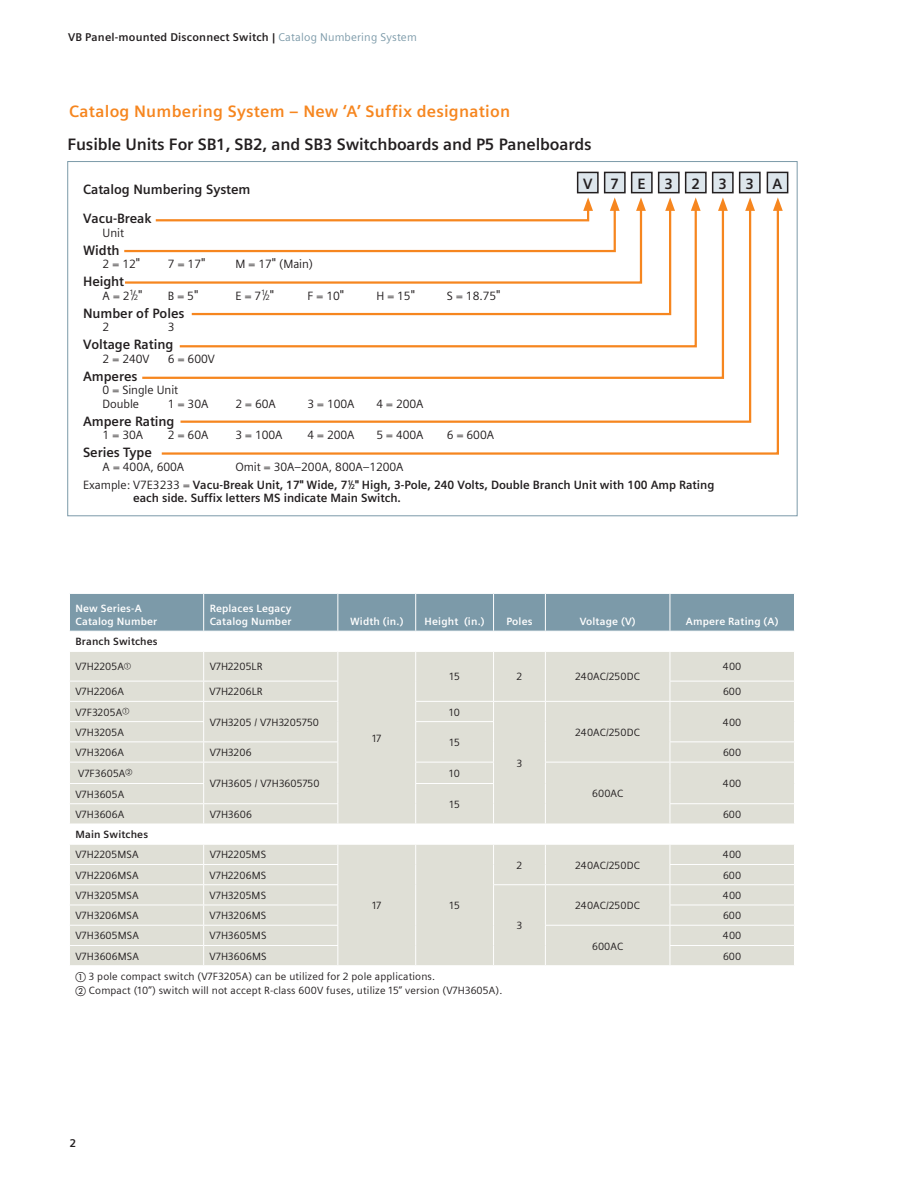
<style>
.page{position:relative;width:918px;height:1188px;background:#fff}
.page>*{position:absolute;margin:0;border:0;box-sizing:border-box;transform-origin:0 0}
.t1{font:700 16.5px "Siemens Sans";letter-spacing:-.01em;color:#231f20}
.t2{font:700 16.5px "Siemens Sans";letter-spacing:.015em;color:#f6861f}
.t3{font:700 15px "Siemens Sans";color:#231f20}
.t4{font:700 13.5px "Siemens Sans";letter-spacing:-.005em;color:#231f20}
.t5{font:700 12px/18px "Siemens Sans";letter-spacing:-.005em;color:#231f20}
.t6{font:12px/13.5px "Siemens Sans";letter-spacing:-.005em;color:#231f20}
.t7{font:700 11.25px "Siemens Sans";letter-spacing:.015em;color:#231f20}
.t8{font:10.5px/13.6px "Siemens Sans";letter-spacing:.015em;color:#231f20}
.t9{font:700 10.5px/13.6px "Siemens Sans";letter-spacing:.015em;color:#fff}
.t10{font:700 10.5px "Siemens Sans";letter-spacing:.015em;color:#231f20}
.s1{font-weight:400;color:#7c9aa9}
.s2{font-size:13.5px}
.s3{font-size:7.65px}
.s4{font-weight:400}
.s5{font-size:6.9px}
.s6{font-family:"European Pi One"}
</style>
<div class="page">
<svg style="left:69px;top:593px;width:726px;height:372px;background:#dadcd7"></svg>
<div style="left:578px;top:172px;width:20px;height:21px;background:#dde6ec"></div>
<div style="left:577px;top:172px;width:22px;height:21px;border:2px solid #231f20"></div>
<div style="left:605px;top:172px;width:20px;height:21px;background:#dde6ec"></div>
<div style="left:604px;top:172px;width:22px;height:21px;border:2px solid #231f20"></div>
<div style="left:632px;top:172px;width:20px;height:21px;background:#dde6ec"></div>
<div style="left:631px;top:172px;width:22px;height:21px;border:2px solid #231f20"></div>
<div style="left:659px;top:172px;width:20px;height:21px;background:#dde6ec"></div>
<div style="left:658px;top:172px;width:22px;height:21px;border:2px solid #231f20"></div>
<div style="left:686px;top:172px;width:20px;height:21px;background:#dde6ec"></div>
<div style="left:685px;top:172px;width:22px;height:21px;border:2px solid #231f20"></div>
<div style="left:713px;top:172px;width:20px;height:21px;background:#dde6ec"></div>
<div style="left:712px;top:172px;width:22px;height:21px;border:2px solid #231f20"></div>
<div style="left:740px;top:172px;width:20px;height:21px;background:#dde6ec"></div>
<div style="left:739px;top:172px;width:22px;height:21px;border:2px solid #231f20"></div>
<div style="left:767px;top:172px;width:21px;height:21px;background:#dde6ec"></div>
<div style="left:767px;top:172px;width:21px;height:21px;border:2px solid #231f20"></div>
<svg style="left:747px;top:197px;width:6px;height:7px"></svg>
<svg style="left:161px;top:204px;width:618px;height:251px"></svg>
<svg style="left:773px;top:197px;width:10px;height:14px"></svg>
<svg style="left:142px;top:204px;width:583px;height:176px"></svg>
<svg style="left:718px;top:197px;width:10px;height:14px"></svg>
<svg style="left:178px;top:204px;width:520px;height:145px"></svg>
<svg style="left:691px;top:197px;width:10px;height:14px"></svg>
<svg style="left:190px;top:204px;width:482px;height:112px"></svg>
<svg style="left:665px;top:197px;width:10px;height:14px"></svg>
<svg style="left:124px;top:197px;width:522px;height:88px"></svg>
<p class="t7" style="left:68px;top:31px;width:350px">VB Panel-mounted Disconnect Switch | <span class="s1">Catalog Numbering System</span></p>
<h1 class="t2" style="left:69px;top:102px;width:443px">Catalog Numbering System – New ‘A’ Suffix designation</h1>
<h1 class="t1" style="left:67px;top:135px;width:526px">Fusible Units For SB1, SB2, and SB3 Switchboards and P5 Panelboards</h1>
<p class="t4" style="left:83px;top:182px;width:169px">Catalog Numbering System</p>
<h2 class="t3" style="left:583px;top:175px;width:201px">V7E3233A</h2>
<p class="t4" style="left:83px;top:211px;width:70px">Vacu-Break</p>
<p class="t6" style="left:103px;top:226px;width:23px">Unit</p>
<p class="t4" style="left:83px;top:243px;width:38px">Width</p>
<p class="t6" style="left:103px;top:258px;width:39px">2 = 12<span class="s2">"</span></p>
<p class="t6" style="left:168px;top:258px;width:39px">7 = 17<span class="s2">"</span></p>
<p class="t6" style="left:235px;top:258px;width:79px">M = 17<span class="s2">"</span> (Main)</p>
<p class="t4" style="left:83px;top:274px;width:43px">Height</p>
<p class="t6" style="left:103px;top:289px;width:41px">A = 2<sup>1</sup><span class="s2">⁄</span><span class="s3">2</span><span class="s2">"</span></p>
<p class="t6" style="left:168px;top:289px;width:32px">B = 5<span class="s2">"</span></p>
<p class="t6" style="left:235px;top:289px;width:40px">E = 7<sup>1</sup><span class="s2">⁄</span><span class="s3">2</span><span class="s2">"</span></p>
<p class="t6" style="left:307px;top:289px;width:38px">F = 10<span class="s2">"</span></p>
<p class="t6" style="left:376px;top:289px;width:40px">H = 15<span class="s2">"</span></p>
<p class="t6" style="left:447px;top:289px;width:55px">S = 18.75<span class="s2">"</span></p>
<p class="t4" style="left:83px;top:306px;width:103px">Number of Poles</p>
<p class="t6" style="left:103px;top:321px;width:8px">2</p>
<p class="t6" style="left:168px;top:321px;width:8px">3</p>
<p class="t4" style="left:83px;top:337px;width:92px">Voltage Rating</p>
<p class="t6" style="left:103px;top:352px;width:48px">2 = 240V</p>
<p class="t6" style="left:168px;top:352px;width:48px">6 = 600V</p>
<p class="t4" style="left:83px;top:369px;width:56px">Amperes</p>
<p class="t6" style="left:103px;top:384px;width:77px">0 = Single Unit<br>Double</p>
<p class="t6" style="left:168px;top:397px;width:42px">1 = 30A</p>
<p class="t6" style="left:235px;top:397px;width:42px">2 = 60A</p>
<p class="t6" style="left:307px;top:397px;width:49px">3 = 100A</p>
<p class="t6" style="left:376px;top:397px;width:49px">4 = 200A</p>
<p class="t4" style="left:83px;top:414px;width:93px">Ampere Rating</p>
<p class="t6" style="left:103px;top:429px;width:42px">1 = 30A</p>
<p class="t6" style="left:168px;top:429px;width:42px">2 = 60A</p>
<p class="t6" style="left:235px;top:429px;width:49px">3 = 100A</p>
<p class="t6" style="left:307px;top:429px;width:49px">4 = 200A</p>
<p class="t6" style="left:376px;top:429px;width:49px">5 = 400A</p>
<p class="t6" style="left:447px;top:429px;width:49px">6 = 600A</p>
<p class="t4" style="left:83px;top:445px;width:70px">Series Type</p>
<p class="t6" style="left:103px;top:460px;width:83px">A = 400A, 600A</p>
<p class="t5" style="left:83px;top:458px;width:633px;text-indent:152px"><span class="s4">Omit = 30A–200A, 800A–1200A<br>Example: V7E3233 =</span> Vacu-Break Unit, 17" Wide, 7<sup>1</sup>⁄<span class="s5">2</span>" High, 3-Pole, 240 Volts, Double Branch Unit with 100 Amp Rating</p>
<p class="t5" style="left:133px;top:489px;width:269px">each side. Suffix letters MS indicate Main Switch.</p>
<p class="t9" style="left:75px;top:601px;width:83px">New Series-A<br>Catalog Number</p>
<p class="t9" style="left:210px;top:601px;width:83px">Replaces Legacy<br>Catalog Number</p>
<p class="t10" style="left:75px;top:636px;width:84px">Branch Switches</p>
<p class="t8" style="left:75px;top:660px;width:57px">V7H2205A<sup>A</sup></p>
<p class="t8" style="left:210px;top:660px;width:54px">V7H2205LR</p>
<p class="t9" style="left:350px;top:615px;width:55px">Width (in.)</p>
<p class="t9" style="left:425px;top:615px;width:62px">Height (in.)</p>
<p class="t9" style="left:506px;top:615px;width:28px">Poles</p>
<p class="t9" style="left:580px;top:615px;width:57px">Voltage (V)</p>
<p class="t9" style="left:686px;top:615px;width:94px">Ampere Rating (A)</p>
<p class="t8" style="left:450px;top:670px;width:12px">15</p>
<p class="t8" style="left:517px;top:670px;width:7px">2</p>
<p class="t8" style="left:575px;top:670px;width:66px">240AC/250DC</p>
<p class="t8" style="left:723px;top:660px;width:20px">400</p>
<p class="t8" style="left:75px;top:685px;width:50px">V7H2206A</p>
<p class="t8" style="left:210px;top:685px;width:54px">V7H2206LR</p>
<p class="t8" style="left:723px;top:685px;width:20px">600</p>
<p class="t8" style="left:75px;top:705px;width:55px">V7F3205A<sup>A</sup></p>
<p class="t8" style="left:210px;top:715px;width:111px">V7H3205 / V7H3205750</p>
<p class="t8" style="left:449px;top:705px;width:12px">10</p>
<p class="t8" style="left:723px;top:715px;width:20px">400</p>
<p class="t8" style="left:75px;top:725px;width:50px">V7H3205A</p>
<p class="t8" style="left:372px;top:731px;width:11px">17</p>
<p class="t8" style="left:450px;top:736px;width:12px">15</p>
<p class="t8" style="left:575px;top:725px;width:66px">240AC/250DC</p>
<p class="t8" style="left:75px;top:746px;width:50px">V7H3206A</p>
<p class="t8" style="left:210px;top:746px;width:43px">V7H3206</p>
<p class="t8" style="left:723px;top:746px;width:20px">600</p>
<p class="t8" style="left:78px;top:766px;width:56px">V7F3605A<sup>B</sup></p>
<p class="t8" style="left:210px;top:777px;width:111px">V7H3605 / V7H3605750</p>
<p class="t8" style="left:517px;top:756px;width:7px">3</p>
<p class="t8" style="left:449px;top:766px;width:12px">10</p>
<p class="t8" style="left:723px;top:777px;width:20px">400</p>
<p class="t8" style="left:75px;top:787px;width:50px">V7H3605A</p>
<p class="t8" style="left:450px;top:797px;width:12px">15</p>
<p class="t8" style="left:592px;top:787px;width:33px">600AC</p>
<p class="t8" style="left:75px;top:808px;width:50px">V7H3606A</p>
<p class="t8" style="left:210px;top:808px;width:44px">V7H3606</p>
<p class="t8" style="left:723px;top:808px;width:20px">600</p>
<p class="t10" style="left:75px;top:829px;width:74px">Main Switches</p>
<p class="t8" style="left:75px;top:848px;width:65px">V7H2205MSA</p>
<p class="t8" style="left:210px;top:848px;width:58px">V7H2205MS</p>
<p class="t8" style="left:723px;top:848px;width:20px">400</p>
<p class="t8" style="left:517px;top:858px;width:7px">2</p>
<p class="t8" style="left:575px;top:858px;width:66px">240AC/250DC</p>
<p class="t8" style="left:75px;top:868px;width:65px">V7H2206MSA</p>
<p class="t8" style="left:210px;top:868px;width:58px">V7H2206MS</p>
<p class="t8" style="left:723px;top:868px;width:20px">600</p>
<p class="t8" style="left:75px;top:889px;width:65px">V7H3205MSA</p>
<p class="t8" style="left:210px;top:889px;width:58px">V7H3205MS</p>
<p class="t8" style="left:517px;top:919px;width:7px">3</p>
<p class="t8" style="left:723px;top:889px;width:20px">400</p>
<p class="t8" style="left:575px;top:899px;width:66px">240AC/250DC</p>
<p class="t8" style="left:372px;top:899px;width:11px">17</p>
<p class="t8" style="left:450px;top:899px;width:12px">15</p>
<p class="t8" style="left:75px;top:909px;width:65px">V7H3206MSA</p>
<p class="t8" style="left:210px;top:909px;width:58px">V7H3206MS</p>
<p class="t8" style="left:723px;top:909px;width:20px">600</p>
<p class="t8" style="left:75px;top:929px;width:65px">V7H3605MSA</p>
<p class="t8" style="left:210px;top:929px;width:58px">V7H3605MS</p>
<p class="t8" style="left:592px;top:939px;width:33px">600AC</p>
<p class="t8" style="left:723px;top:929px;width:20px">400</p>
<p class="t8" style="left:75px;top:949px;width:65px">V7H3606MSA</p>
<p class="t8" style="left:210px;top:949px;width:58px">V7H3606MS</p>
<p class="t8" style="left:723px;top:949px;width:20px">600</p>
<p class="t8" style="left:75px;top:969px;width:428px"><span class="s6">A</span> 3 pole compact switch (V7F3205A) can be utilized for 2 pole applications.<br><span class="s6">B</span> Compact (10”) switch will not accept R-class 600V fuses, utilize 15” version (V7H3605A).</p>
<p class="t7" style="left:70px;top:1137px;width:7px">2</p>
</div>
